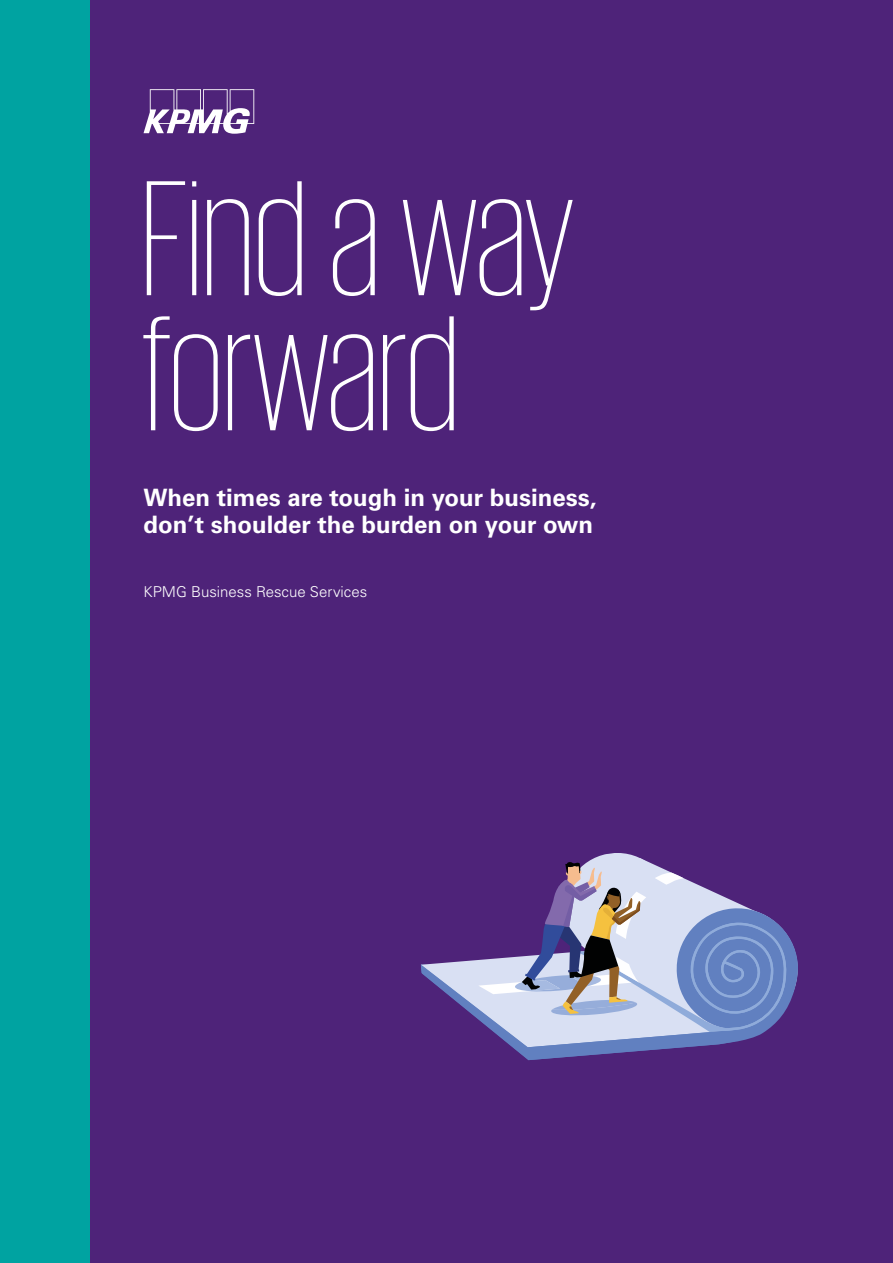
<style>
.page{position:relative;width:893px;height:1263px;background:#fff}
.page>*{position:absolute;margin:0;border:0;box-sizing:border-box;transform-origin:0 0}
.t1{font:200 168px/135px "KPMG";letter-spacing:-.005em;color:#fff}
.t2{font:700 24px/27px "Univers LT Std";color:#fff}
.t3{font:300 15px "Univers LT Std";color:#fff}
</style>
<div class="page">
<div style="left:81px;top:0;width:812px;height:1263px;background:#4e2379"></div>
<div style="left:0;top:0;width:89px;height:1263px;background:#00a3a1"></div>
<svg style="left:144px;top:89px;width:110px;height:45px"></svg>
<svg style="left:421px;top:853px;width:377px;height:207px"></svg>
<h1 class="t1" style="left:141px;top:167px;width:433px">Find a way forward</h1>
<p class="t2" style="left:144px;top:484px;width:455px">When times are tough in your business, don’t shoulder the burden on your own</p>
<p class="t3" style="left:144px;top:583px;width:225px">KPMG Business Rescue Services</p>
</div>
